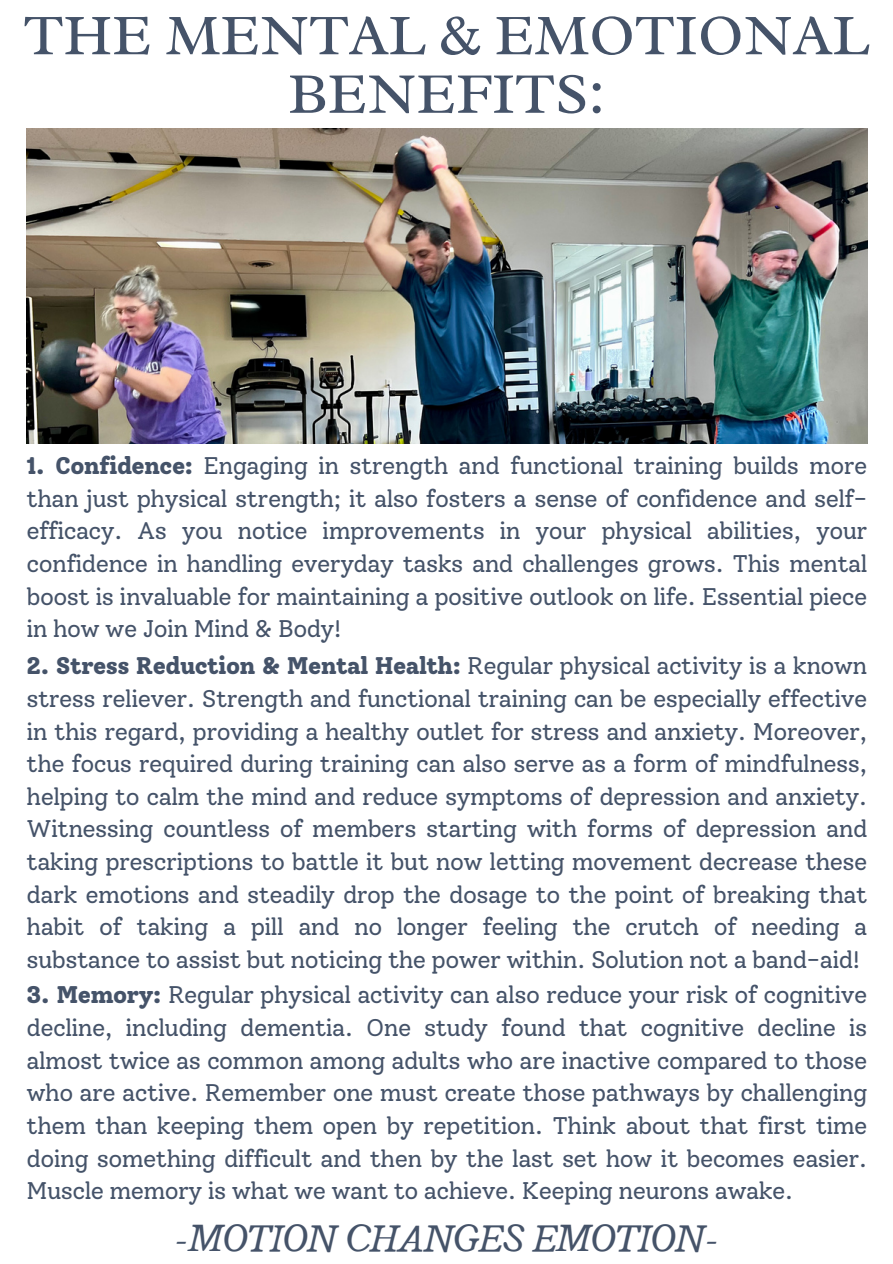
<style>
.page{position:relative;width:893px;height:1264px;background:#fff}
.page>*{position:absolute;margin:0;border:0;box-sizing:border-box;transform-origin:0 0}
.t1{font:58.5px/58.5px "Radley";color:#455369;text-align:center}
.t2{font:italic 42px "Radley";color:#455369}
.t3{font:24px/32.7px "Solway";letter-spacing:-.025em;color:#455369;text-align:justify}
.s1{font-weight:800}
</style>
<div class="page">
<img style="left:27px;top:129px;width:840px;height:315px">
<p class="t1" style="left:24px;top:6px;width:847px">THE MENTAL &amp; EMOTIONAL<br>BENEFITS:</p>
<p class="t3" style="left:27px;top:449px;width:842px"><span class="s1">1. Confidence:</span> Engaging in strength and functional training builds more than just physical strength; it also fosters a sense of confidence and self&shy;efficacy. As you notice improvements in your physical abilities, your confidence in handling everyday tasks and challenges grows. This mental boost is invaluable for maintaining a positive outlook on life. Essential piece in how we Join Mind &amp; Body!</p>
<p class="t3" style="left:27px;top:649px;width:842px"><span class="s1">2. Stress Reduction &amp; Mental Health:</span> Regular physical activity is a known stress reliever. Strength and functional training can be especially effective in this regard, providing a healthy outlet for stress and anxiety. Moreover, the focus required during training can also serve as a form of mindfulness, helping to calm the mind and reduce symptoms of depression and anxiety.<br>Witnessing countless of members starting with forms of depression and taking prescriptions to battle it but now letting movement decrease these dark emotions and steadily drop the dosage to the point of breaking that habit of taking a pill and no longer feeling the crutch of needing a substance to assist but noticing the power within. Solution not a band-aid!</p>
<p class="t3" style="left:27px;top:978px;width:842px"><span class="s1">3. Memory:</span> Regular physical activity can also reduce your risk of cognitive decline, including dementia. One study found that cognitive decline is almost twice as common among adults who are inactive compared to those who are active. Remember one must create those pathways by challenging them than keeping them open by repetition. Think about that first time doing something difficult and then by the last set how it becomes easier.<br>Muscle memory is what we want to achieve. Keeping neurons awake.</p>
<p class="t2" style="left:174px;top:1210px;width:546px">-MOTION CHANGES EMOTION-</p>
</div>
